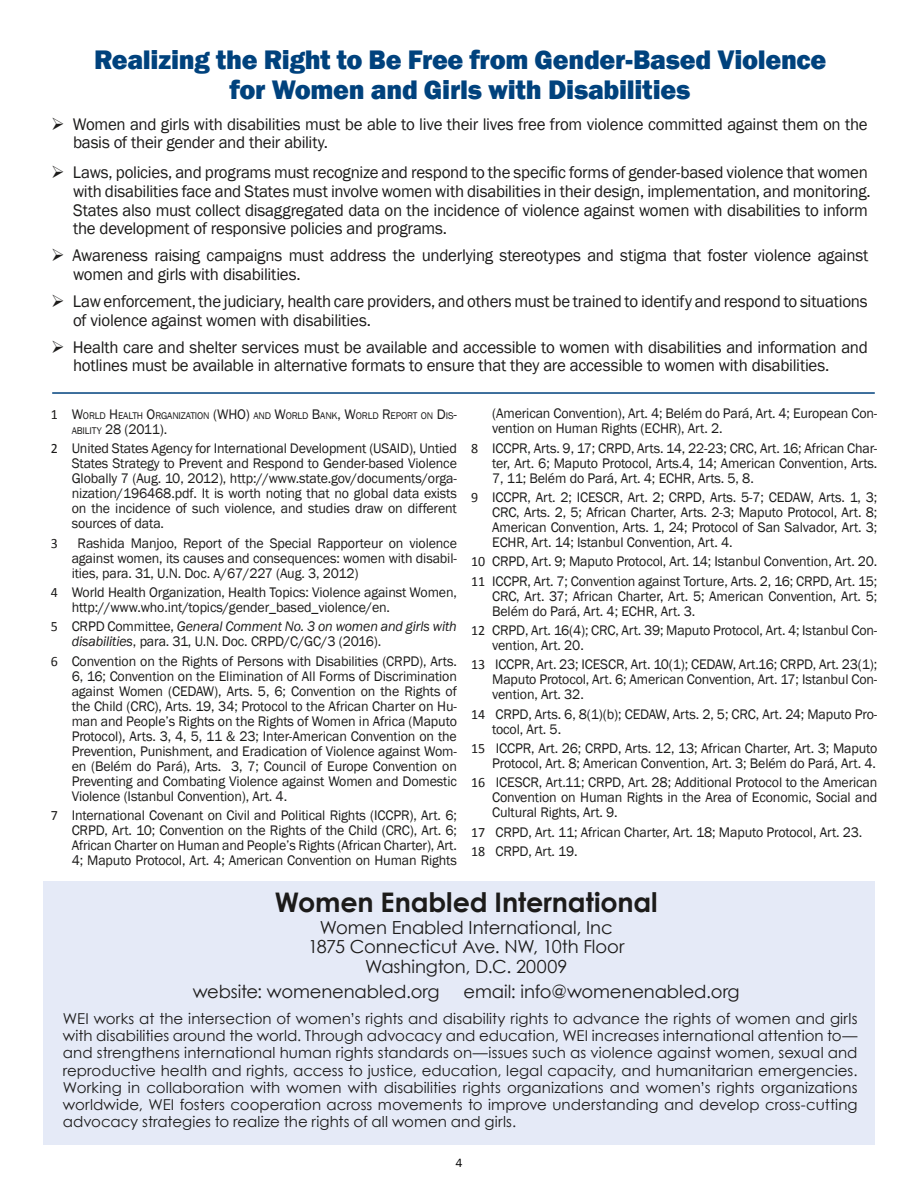
<style>
.page{position:relative;width:918px;height:1188px;background:#fff}
.page>*{position:absolute;margin:0;border:0;box-sizing:border-box;transform-origin:0 0}
.t1{font:800 27.6px/30px "Franklin Gothic";letter-spacing:-.01em;color:#00427d;text-align:center}
.t2{font:700 27px "Century Gothic";letter-spacing:-.005em;color:#1c1b1a}
.t3{font:18px/19.5px "Century Gothic";letter-spacing:-.005em;color:#1c1b1a;text-align:center}
.t4{font:17.25px/18.8px "Franklin Gothic";letter-spacing:-.015em;color:#1c1b1a}
.t5{font:15px/17.2px "Century Gothic";letter-spacing:.005em;color:#1c1b1a;text-align:justify}
.t6{font:14.25px/15px "Franklin Gothic";letter-spacing:-.01em;color:#1c1b1a}
.t7{font:14.25px "Calibri";color:#1c1b1a}
.t8{font:12px "Franklin Gothic";color:#000}
.t9{font:10.05px "Franklin Gothic";letter-spacing:-.015em;color:#1c1b1a}
.s1{font-family:"Calibri";font-size:14.25px}
.s2{font-size:14.25px}
.s3{font-size:10.05px}
.s4{font-family:"Calibri"}
.s5{font-style:italic}
</style>
<div class="page">
<div style="left:43px;top:881px;width:832px;height:264px;background:#e5eaf7"></div>
<hr style="left:52px;top:392px;width:823px;height:2px;background:#00427d">
<h1 class="t1" style="left:94px;top:44px;width:734px">Realizing the Right to Be Free from Gender-Based Violence for Women and Girls with Disabilities</h1>
<p class="t4" style="left:73px;top:115px;width:796px;text-indent:-22px">➢ Women and girls with disabilities must be able to live their lives free from violence committed against them on the basis of their gender and their ability.</p>
<p class="t4" style="left:73px;top:163px;width:799px;text-indent:-22px">➢ Laws, policies, and programs must recognize and respond to the specific forms of gender-based violence that women with disabilities face and States must involve women with disabilities in their design, implementation, and monitoring.<br>States also must collect disaggregated data on the incidence of violence against women with disabilities to inform the development of responsive policies and programs.</p>
<p class="t4" style="left:73px;top:247px;width:797px;text-indent:-22px">➢ Awareness raising campaigns must address the underlying stereotypes and stigma that foster violence against women and girls with disabilities.</p>
<p class="t4" style="left:73px;top:292px;width:796px;text-indent:-22px">➢ Law enforcement, the judiciary, health care providers, and others must be trained to identify and respond to situations of violence against women with disabilities.</p>
<p class="t4" style="left:73px;top:338px;width:796px;text-indent:-22px">➢ Health care and shelter services must be available and accessible to women with disabilities and information and hotlines must be available in alternative formats to ensure that they are accessible to women with disabilities.</p>
<p class="t9" style="left:51px;top:409px;width:408px"><span class="s1">1</span> <span class="s2">W</span>ORLD <span class="s2">H</span>EALTH <span class="s2">O</span>RGANIZATION <span class="s2">(WHO)</span> AND <span class="s2">W</span>ORLD <span class="s2">B</span>ANK<span class="s2">, W</span>ORLD <span class="s2">R</span> EPORT ON <span class="s2">D</span> IS<span class="s2">-</span></p>
<p class="t6" style="left:51px;top:420px;width:408px;line-height:19.4px;text-indent:21px"><span class="s3">ABILITY</span> 28 (2011).<br><span class="s4">2</span> United States Agency for International Development (USAID), Untied</p>
<p class="t6" style="left:72px;top:456px;width:387px;text-align:justify">States Strategy to Prevent and Respond to Gender-based Violence Globally 7 (Aug. 10, 2012), http://www.state.gov/documents/orga&shy;nization/196468.pdf. It is worth noting that no global data exists on the incidence of such violence, and studies draw on different sources of data.</p>
<p class="t7" style="left:51px;top:534px;width:9px">3</p>
<p class="t6" style="left:72px;top:536px;width:387px;text-align:justify;text-indent:6px">Rashida Manjoo, Report of the Special Rapporteur on violence against women, its causes and consequences: women with disabil&shy;ities, para. 31, U.N. Doc. A/67/227 (Aug. 3, 2012)</p>
<p class="t6" style="left:72px;top:585px;width:387px;text-indent:-21px"><span class="s4">4</span> World Health Organization, Health Topics: Violence against Women, http://www.who.int/topics/gender_based_violence/en.</p>
<p class="t6" style="left:72px;top:619px;width:387px;text-indent:-21px"><span class="s4">5</span> CRPD Committee, <span class="s5">General Comment No. 3 on women and girls with disabilities</span>, para. 31, U.N. Doc. CRPD/C/GC/3 (2016).</p>
<p class="t6" style="left:72px;top:654px;width:387px;text-align:justify;text-indent:-21px"><span class="s4">6</span> Convention on the Rights of Persons with Disabilities (CRPD), Arts.<br>6, 16; Convention on the Elimination of All Forms of Discrimination against Women (CEDAW), Arts. 5, 6; Convention on the Rights of the Child (CRC), Arts. 19, 34; Protocol to the African Charter on Hu&shy;man and People’s Rights on the Rights of Women in Africa (Maputo Protocol), Arts. 3, 4, 5, 11 &amp; 23; Inter-American Convention on the Prevention, Punishment, and Eradication of Violence against Wom&shy;en (Belém do Pará), Arts. 3, 7; Council of Europe Convention on Preventing and Combating Violence against Women and Domestic Violence (Istanbul Convention), Art. 4.</p>
<p class="t6" style="left:72px;top:808px;width:387px;text-align:justify;text-indent:-21px"><span class="s4">7</span> International Covenant on Civil and Political Rights (ICCPR), Art. 6; CRPD, Art. 10; Convention on the Rights of the Child (CRC), Art. 6; African Charter on Human and People’s Rights (African Charter), Art.<br>4; Maputo Protocol, Art. 4; American Convention on Human Rights</p>
<p class="t6" style="left:492px;top:406px;width:387px">(American Convention), Art. 4; Belém do Pará, Art. 4; European Con&shy;vention on Human Rights (ECHR), Art. 2.</p>
<p class="t6" style="left:492px;top:441px;width:387px;text-align:justify;text-indent:-21px"><span class="s4">8</span> ICCPR, Arts. 9, 17; CRPD, Arts. 14, 22-23; CRC, Art. 16; African Char&shy;ter, Art. 6; Maputo Protocol, Arts.4, 14; American Convention, Arts.<br>7, 11; Belém do Pará, Art. 4; ECHR, Arts. 5, 8.</p>
<p class="t6" style="left:492px;top:490px;width:387px;text-align:justify;text-indent:-21px"><span class="s4">9</span> ICCPR, Art. 2; ICESCR, Art. 2; CRPD, Arts. 5-7; CEDAW, Arts. 1, 3; CRC, Arts. 2, 5; African Charter, Arts. 2-3; Maputo Protocol, Art. 8; American Convention, Arts. 1, 24; Protocol of San Salvador, Art. 3; ECHR, Art. 14; Istanbul Convention, Art. 4.</p>
<p class="t6" style="left:471px;top:552px;width:408px;line-height:19.4px"><span class="s4">10</span> CRPD, Art. 9; Maputo Protocol, Art. 14; Istanbul Convention, Art. 20.<br><span class="s4">11</span> ICCPR, Art. 7; Convention against Torture, Arts. 2, 16; CRPD, Art. 15;</p>
<p class="t6" style="left:492px;top:589px;width:387px">CRC, Art. 37; African Charter, Art. 5; American Convention, Art. 5;<br>Belém do Pará, Art. 4; ECHR, Art. 3.</p>
<p class="t6" style="left:492px;top:623px;width:387px;text-indent:-21px"><span class="s4">12</span> CRPD, Art. 16(4); CRC, Art. 39; Maputo Protocol, Art. 4; Istanbul Con&shy;vention, Art. 20.</p>
<p class="t6" style="left:492px;top:657px;width:387px;text-align:justify;text-indent:-21px"><span class="s4">13</span> ICCPR, Art. 23; ICESCR, Art. 10(1); CEDAW, Art.16; CRPD, Art. 23(1); Maputo Protocol, Art. 6; American Convention, Art. 17; Istanbul Con&shy;vention, Art. 32.</p>
<p class="t6" style="left:492px;top:707px;width:387px;text-indent:-21px"><span class="s4">14</span> CRPD, Arts. 6, 8(1)(b); CEDAW, Arts. 2, 5; CRC, Art. 24; Maputo Pro&shy;tocol, Art. 5.</p>
<p class="t6" style="left:471px;top:741px;width:408px;text-align:right"><span class="s4">15</span> ICCPR, Art. 26; CRPD, Arts. 12, 13; African Charter, Art. 3; Maputo<br>Protocol, Art. 8; American Convention, Art. 3; Belém do Pará, Art. 4.</p>
<p class="t6" style="left:492px;top:775px;width:387px;text-align:justify;text-indent:-21px"><span class="s4">16</span> ICESCR, Art.11; CRPD, Art. 28; Additional Protocol to the American Convention on Human Rights in the Area of Economic, Social and Cultural Rights, Art. 9.</p>
<p class="t6" style="left:471px;top:822px;width:393px;line-height:19.4px"><span class="s4">17</span> CRPD, Art. 11; African Charter, Art. 18; Maputo Protocol, Art. 23.<br><span class="s4">18</span> CRPD, Art. 19.</p>
<h2 class="t2" style="left:275px;top:882px;width:385px">Women Enabled International</h2>
<p class="t3" style="left:308px;top:917px;width:318px">Women Enabled International, Inc<br>1875 Connecticut Ave. NW, 10th Floor<br>Washington, D.C. 20009</p>
<p class="t3" style="left:193px;top:982px;width:248px">website: womenenabled.org</p>
<p class="t3" style="left:463px;top:982px;width:278px">email: info@womenenabled.org</p>
<p class="t5" style="left:63px;top:1010px;width:796px">WEI works at the intersection of women’s rights and disability rights to advance the rights of women and girls with disabilities around the world. Through advocacy and education, WEI increases international attention to— and strengthens international human rights standards on—issues such as violence against women, sexual and reproductive health and rights, access to justice, education, legal capacity, and humanitarian emergencies.<br>Working in collaboration with women with disabilities rights organizations and women’s rights organizations worldwide, WEI fosters cooperation across movements to improve understanding and develop cross-cutting advocacy strategies to realize the rights of all women and girls.</p>
<p class="t8" style="left:455px;top:1155px;width:9px">4</p>
</div>
